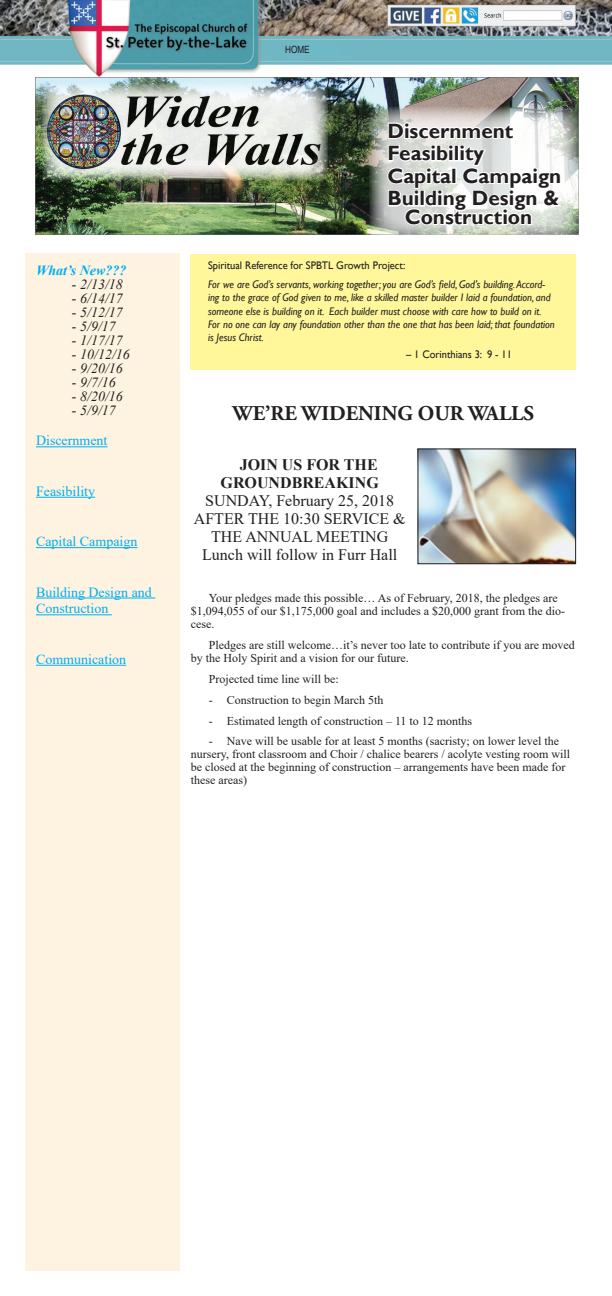
<style>
.page{position:relative;width:612px;height:1296px;background:#fff}
.page>*{position:absolute;margin:0;border:0;box-sizing:border-box;transform-origin:0 0}
.t1{font:700 21px "Adobe Garamond Pro";color:#231f20}
.t2{font:700 20.7px/22.5px "Gill Sans";color:#231f20}
.t3{font:16px/18px "Times New Roman";color:#231f20;text-align:center}
.t4{font:700 16px/18px "Times New Roman";color:#231f20;text-align:right}
.t5{font:14px/16.8px "Times New Roman";color:#00aeef}
.t6{font:italic 14px "Times New Roman";color:#231f20}
.t7{font:italic 700 14px "Times New Roman";color:#00aeef}
.t8{font:12px/12.9px "Times New Roman";color:#231f20}
.t9{font:italic 11px/13.2px "Gill Sans";color:#231f20;scale:.95 1}
.t10{font:11px "Gill Sans";color:#231f20;scale:.95 1}
.t11{font:condensed 10px "Helvetica";color:#231f20}
</style>
<div class="page">
<div style="left:25px;top:253px;width:154px;height:1018px;background:#fef3e1"></div>
<img style="left:0;top:0;width:612px;height:83px">
<img style="left:36px;top:77px;width:543px;height:158px">
<img style="left:369px;top:107px;width:210px;height:128px">
<img style="left:42px;top:84px;width:286px;height:97px">
<svg style="left:386px;top:120px;width:178px;height:108px"></svg>
<hr style="left:36px;top:446px;width:72px;height:1px;background:#00aeef">
<hr style="left:36px;top:497px;width:59px;height:1px;background:#00aeef">
<hr style="left:36px;top:547px;width:101px;height:1px;background:#00aeef">
<hr style="left:36px;top:598px;width:119px;height:1px;background:#00aeef">
<hr style="left:36px;top:614px;width:76px;height:1px;background:#00aeef">
<hr style="left:36px;top:665px;width:90px;height:1px;background:#00aeef">
<div style="left:190px;top:254px;width:386px;height:115px;background:#fff79a"></div>
<img style="left:420px;top:451px;width:154px;height:111px">
<div style="left:418px;top:449px;width:158px;height:115px;border:1px solid #231f20"></div>
<p class="t7" style="left:36px;top:261px;width:92px">What’s New???</p>
<p class="t6" style="left:72px;top:275px;width:52px">- 2/13/18</p>
<p class="t6" style="left:72px;top:289px;width:52px">- 6/14/17</p>
<p class="t6" style="left:72px;top:303px;width:52px">- 5/12/17</p>
<p class="t6" style="left:72px;top:317px;width:45px">- 5/9/17</p>
<p class="t6" style="left:72px;top:331px;width:52px">- 1/17/17</p>
<p class="t6" style="left:72px;top:345px;width:59px">- 10/12/16</p>
<p class="t6" style="left:72px;top:359px;width:52px">- 9/20/16</p>
<p class="t6" style="left:72px;top:373px;width:45px">- 9/7/16</p>
<p class="t6" style="left:72px;top:387px;width:52px">- 8/20/16</p>
<p class="t6" style="left:72px;top:401px;width:45px">- 5/9/17</p>
<p class="t5" style="left:36px;top:432px;width:73px">Discernment</p>
<p class="t5" style="left:36px;top:482px;width:61px">Feasibility</p>
<p class="t5" style="left:36px;top:533px;width:103px">Capital Campaign</p>
<p class="t5" style="left:36px;top:583px;width:117px">Building Design and<br>Construction</p>
<p class="t5" style="left:36px;top:650px;width:92px">Communication</p>
<p class="t11" style="left:285px;top:44px;width:26px">HOME</p>
<h2 class="t2" style="left:387px;top:120px;width:175px">Discernment<br>Feasibility<br>Capital Campaign<br>Building Design &amp;</h2>
<h2 class="t2" style="left:405px;top:206px;width:129px">Construction</h2>
<p class="t10" style="left:208px;top:259px;width:209px">Spiritual Reference for SPBTL Growth Project:</p>
<p class="t9" style="left:208px;top:278px;width:366px">For we are God’s servants, working together; you are God’s field, God’s building. Accord&shy;ing to the grace of God given to me, like a skilled master builder I laid a foundation, and someone else is building on it. Each builder must choose with care how to build on it.<br>For no one can lay any foundation other than the one that has been laid; that foundation is Jesus Christ.</p>
<p class="t10" style="left:406px;top:348px;width:113px">– 1 Corinthians 3: 9 - 11</p>
<h1 class="t1" style="left:233px;top:401px;width:303px">WE’RE WIDENING OUR WALLS</h1>
<h3 class="t4" style="left:221px;top:455px;width:160px">JOIN US FOR THE<br>GROUNDBREAKING</h3>
<h3 class="t3" style="left:194px;top:491px;width:213px">SUNDAY, February 25, 2018<br>AFTER THE 10:30 SERVICE &amp;<br>THE ANNUAL MEETING<br>Lunch will follow in Furr Hall</h3>
<p class="t8" style="left:191px;top:591px;width:376px;text-indent:18px">Your pledges made this possible… As of February, 2018, the pledges are $1,094,055 of our $1,175,000 goal and includes a $20,000 grant from the dio&shy;cese.</p>
<p class="t8" style="left:191px;top:638px;width:385px;text-indent:18px">Pledges are still welcome…it’s never too late to contribute if you are moved by the Holy Spirit and a vision for our future.</p>
<p class="t8" style="left:209px;top:672px;width:131px">Projected time line will be:</p>
<p class="t8" style="left:209px;top:693px;width:176px">- Construction to begin March 5th</p>
<p class="t8" style="left:209px;top:714px;width:265px">- Estimated length of construction – 11 to 12 months</p>
<p class="t8" style="left:191px;top:735px;width:381px;text-indent:18px">- Nave will be usable for at least 5 months (sacristy; on lower level the nursery, front classroom and Choir / chalice bearers / acolyte vesting room will be closed at the beginning of construction – arrangements have been made for these areas)</p>
</div>
